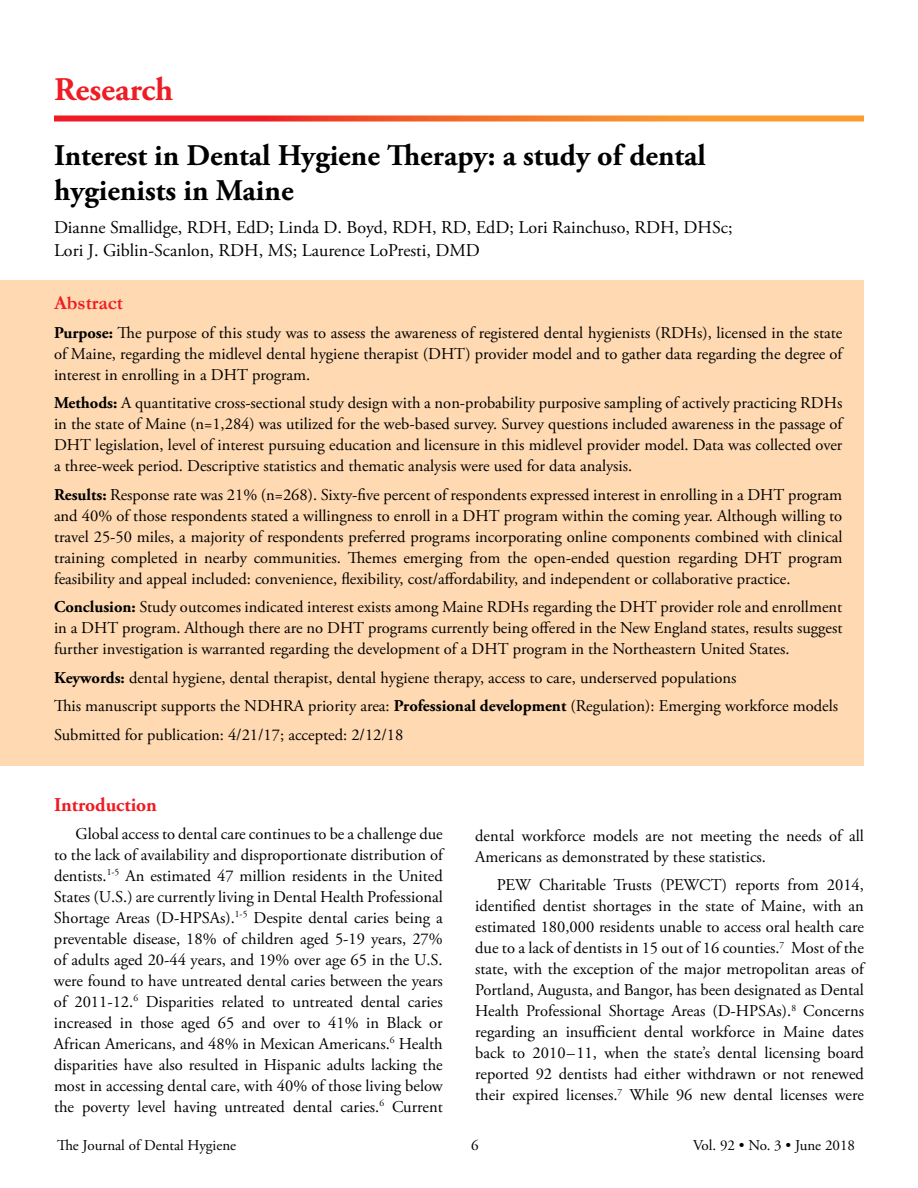
<style>
.page{position:relative;width:918px;height:1188px;background:#fff}
.page>*{position:absolute;margin:0;border:0;box-sizing:border-box;transform-origin:0 0}
.t1{font:700 33px "Adobe Garamond Pro";color:#ed1d24}
.t2{font:700 30px/34.5px "Adobe Garamond Pro";color:#000}
.t3{font:700 19.5px "Adobe Garamond Pro";color:#ed1d24}
.t4{font:700 19.5px "Garamond";color:#ed1d24}
.t5{font:18px/22.5px "Adobe Garamond Pro";color:#000}
.t6{font:16.5px/21px "Adobe Garamond Pro";color:#000;text-align:justify}
.t7{font:15px "Adobe Garamond Pro";color:#000}
.s1{font-weight:700}
</style>
<div class="page">
<div style="left:0;top:280px;width:864px;height:485px;background:#fed9b1"></div>
<svg style="left:54px;top:116px;width:810px;height:6px;background:#f36d3c"></svg>
<h1 class="t1" style="left:54px;top:70px;width:121px">Research</h1>
<h2 class="t2" style="left:54px;top:139px;width:653px">Interest in Dental Hygiene Therapy: a study of dental hygienists in Maine</h2>
<p class="t5" style="left:54px;top:217px;width:680px">Dianne Smallidge, RDH, EdD; Linda D. Boyd, RDH, RD, EdD; Lori Rainchuso, RDH, DHSc;<br>Lori J. Giblin-Scanlon, RDH, MS; Laurence LoPresti, DMD</p>
<p class="t4" style="left:54px;top:291px;width:71px">Abstract</p>
<p class="t6" style="left:54px;top:322px;width:790px"><span class="s1">Purpose:</span> The purpose of this study was to assess the awareness of registered dental hygienists (RDHs), licensed in the state of Maine, regarding the midlevel dental hygiene therapist (DHT) provider model and to gather data regarding the degree of interest in enrolling in a DHT program.</p>
<p class="t6" style="left:54px;top:393px;width:790px"><span class="s1">Methods:</span> A quantitative cross-sectional study design with a non-probability purposive sampling of actively practicing RDHs in the state of Maine (n=1,284) was utilized for the web-based survey. Survey questions included awareness in the passage of DHT legislation, level of interest pursuing education and licensure in this midlevel provider model. Data was collected over a three-week period. Descriptive statistics and thematic analysis were used for data analysis.</p>
<p class="t6" style="left:54px;top:485px;width:790px"><span class="s1">Results:</span> Response rate was 21% (n=268). Sixty-five percent of respondents expressed interest in enrolling in a DHT program and 40% of those respondents stated a willingness to enroll in a DHT program within the coming year. Although willing to travel 25-50 miles, a majority of respondents preferred programs incorporating online components combined with clinical training completed in nearby communities. Themes emerging from the open-ended question regarding DHT program feasibility and appeal included: convenience, flexibility, cost/affordability, and independent or collaborative practice.</p>
<p class="t6" style="left:54px;top:597px;width:790px"><span class="s1">Conclusion:</span> Study outcomes indicated interest exists among Maine RDHs regarding the DHT provider role and enrollment in a DHT program. Although there are no DHT programs currently being offered in the New England states, results suggest further investigation is warranted regarding the development of a DHT program in the Northeastern United States.</p>
<p class="t6" style="left:54px;top:664px;width:786px;line-height:28.5px;text-align:left"><span class="s1">Keywords:</span> dental hygiene, dental therapist, dental hygiene therapy, access to care, underserved populations<br>This manuscript supports the NDHRA priority area: <span class="s1">Professional development</span> (Regulation): Emerging workforce models<br>Submitted for publication: 4/21/17; accepted: 2/12/18</p>
<p class="t3" style="left:54px;top:794px;width:105px">Introduction</p>
<p class="t6" style="left:54px;top:824px;width:390px;text-indent:22px">Global access to dental care continues to be a challenge due to the lack of availability and disproportionate distribution of dentists.<sup>1-5</sup> An estimated 47 million residents in the United States (U.S.) are currently living in Dental Health Professional Shortage Areas (D-HPSAs).<sup>1-5</sup> Despite dental caries being a preventable disease, 18% of children aged 5-19 years, 27% of adults aged 20-44 years, and 19% over age 65 in the U.S. were found to have untreated dental caries between the years of 2011-12.<sup>6</sup> Disparities related to untreated dental caries increased in those aged 65 and over to 41% in Black or African Americans, and 48% in Mexican Americans.<sup>6</sup> Health disparities have also resulted in Hispanic adults lacking the most in accessing dental care, with 40% of those living below the poverty level having untreated dental caries.<sup>6</sup> Current</p>
<p class="t6" style="left:475px;top:825px;width:390px">dental workforce models are not meeting the needs of all<br>Americans as demonstrated by these statistics.</p>
<p class="t6" style="left:475px;top:875px;width:390px;text-indent:22px">PEW Charitable Trusts (PEWCT) reports from 2014, identified dentist shortages in the state of Maine, with an estimated 180,000 residents unable to access oral health care due to a lack of dentists in 15 out of 16 counties.<sup>7</sup> Most of the state, with the exception of the major metropolitan areas of Portland, Augusta, and Bangor, has been designated as Dental Health Professional Shortage Areas (D-HPSAs).<sup>8</sup> Concerns regarding an insufficient dental workforce in Maine dates back to 2010–11, when the state’s dental licensing board reported 92 dentists had either withdrawn or not renewed their expired licenses.<sup>7</sup> While 96 new dental licenses were</p>
<p class="t7" style="left:57px;top:1137px;width:181px">The Journal of Dental Hygiene</p>
<p class="t7" style="left:471px;top:1137px;width:9px">6</p>
<p class="t7" style="left:693px;top:1137px;width:163px">Vol. 92 • No. 3 • June 2018</p>
</div>
